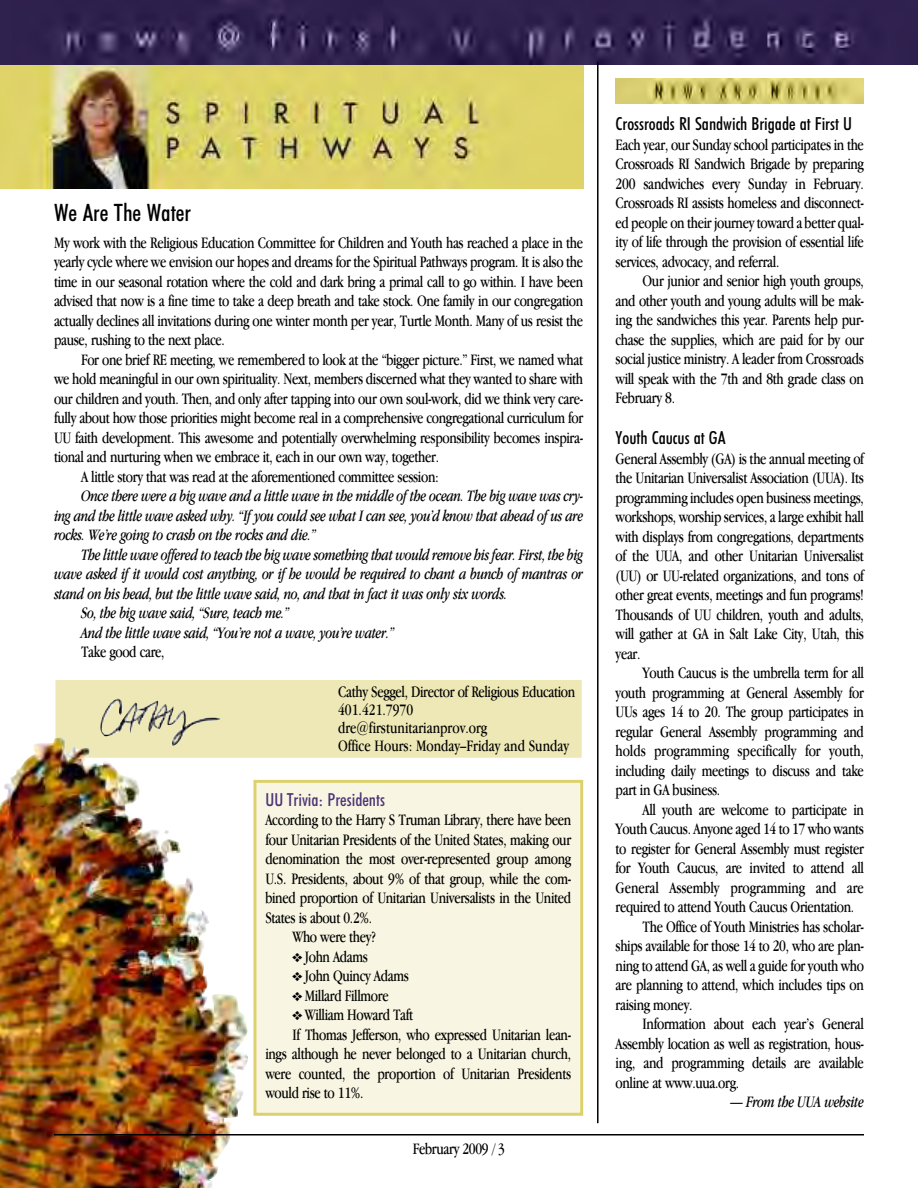
<style>
.page{position:relative;width:918px;height:1188px;background:#fff}
.page>*{position:absolute;margin:0;border:0;box-sizing:border-box;transform-origin:0 0}
.t1{font:24px "Futuri Condensed Regular SWFTE";color:#000}
.t2{font:18px "Futuri Condensed Regular SWFTE";color:#000}
.t3{font:18px "Futuri Condensed Regular SWFTE";color:#4c3476}
.t4{font:16.5px/19.5px "Garamand Condensed Regular SWFTE";letter-spacing:-.02em;color:#000;text-align:justify;scale:1.05 1}
.t5{font:16.5px/19.5px "Garamand Condensed Italic SWFTE";letter-spacing:-.02em;color:#000;text-align:justify;scale:1.05 1}
.t6{font:16.5px/18px "Garamand Condensed Regular SWFTE";color:#000;scale:1.05 1}
.s1{font-family:"Zingbats Regular Swfte"}
</style>
<div class="page">
<div style="left:56px;top:680px;width:526px;height:78px;background:#eee8b6"></div>
<div style="left:54px;top:678px;width:529px;height:81px;border:2px solid #fff"></div>
<img style="left:100px;top:698px;width:121px;height:39px">
<img style="left:0;top:737px;width:250px;height:451px">
<hr style="left:54px;top:1134px;width:810px;height:2px;background:#000">
<img style="left:0;top:65px;width:583px;height:124px">
<img style="left:12px;top:0;width:906px;height:65px">
<img style="left:0;top:0;width:12px;height:65px">
<hr style="left:597px;top:62px;width:2px;height:1061px;background:#000">
<img style="left:616px;top:78px;width:248px;height:26px">
<div style="left:256px;top:783px;width:324px;height:330px;background:#f8f6e2"></div>
<div style="left:253px;top:780px;width:330px;height:336px;border:3px solid #dcd16d"></div>
<h1 class="t1" style="left:54px;top:199px;width:139px">We Are The Water</h1>
<p class="t4" style="left:54px;top:233px;width:506px">My work with the Religious Education Committee for Children and Youth has reached a place in the yearly cycle where we envision our hopes and dreams for the Spiritual Pathways program. It is also the time in our seasonal rotation where the cold and dark bring a primal call to go within. I have been advised that now is a fine time to take a deep breath and take stock. One family in our congregation actually declines all invitations during one winter month per year, Turtle Month. Many of us resist the pause, rushing to the next place.</p>
<p class="t4" style="left:81px;top:350px;width:480px">For one brief RE meeting, we remembered to look at the “bigger picture.” First, we named what</p>
<p class="t4" style="left:54px;top:369px;width:505px">we hold meaningful in our own spirituality. Next, members discerned what they wanted to share with</p>
<p class="t4" style="left:54px;top:389px;width:505px">our children and youth. Then, and only after tapping into our own soul-work, did we think very care-</p>
<p class="t4" style="left:54px;top:408px;width:506px">fully about how those priorities might become real in a comprehensive congregational curriculum for</p>
<p class="t4" style="left:54px;top:428px;width:505px">UU faith development. This awesome and potentially overwhelming responsibility becomes inspira-</p>
<p class="t4" style="left:54px;top:447px;width:368px">tional and nurturing when we embrace it, each in our own way, together.</p>
<p class="t4" style="left:81px;top:467px;width:342px">A little story that was read at the aforementioned committee session:</p>
<p class="t5" style="left:54px;top:486px;width:506px;text-indent:27px">Once there were a big wave and a little wave in the middle of the ocean. The big wave was cry&shy;ing and the little wave asked why. “Ifyou could see what I can see, you’d know that ahead of us are rocks. We’re going to crash on the rocks and die.”</p>
<p class="t5" style="left:81px;top:545px;width:480px">The little wave offered to teach the big wave something that would remove hisfear. First, the big</p>
<p class="t5" style="left:54px;top:564px;width:506px">wave asked if it would cost anything, or if he would be required to chant a bunch of mantras or</p>
<p class="t5" style="left:54px;top:584px;width:433px">stand on his head, but the little wave said, no, and that in fact it was only six words.</p>
<p class="t5" style="left:81px;top:603px;width:200px">So, the big wave said, “Sure, teach me.”</p>
<p class="t5" style="left:81px;top:623px;width:300px">And the little wave said, “You’re not a wave, you’re water.”</p>
<p class="t4" style="left:81px;top:642px;width:81px">Take good care,</p>
<p class="t6" style="left:338px;top:682px;width:227px">Cathy Seggel, Director of Religious Education 401.421.7970<br>dre@firstunitarianprov.org<br>Office Hours: Monday–Friday and Sunday</p>
<p class="t3" style="left:265px;top:789px;width:121px">UU Trivia: Presidents</p>
<p class="t4" style="left:265px;top:810px;width:293px">According to the Harry S Truman Library, there have been</p>
<p class="t4" style="left:265px;top:829px;width:293px">four Unitarian Presidents of the United States, making our</p>
<p class="t4" style="left:265px;top:849px;width:293px">denomination the most over-represented group among</p>
<p class="t4" style="left:265px;top:868px;width:293px">U.S. Presidents, about 9% of that group, while the com-</p>
<p class="t4" style="left:265px;top:888px;width:293px">bined proportion of Unitarian Universalists in the United</p>
<p class="t4" style="left:265px;top:907px;width:103px">States is about 0.2%.</p>
<p class="t4" style="left:292px;top:927px;width:81px">Who were they?</p>
<p class="t4" style="left:292px;top:946px;width:73px"><span class="s1">v</span>John Adams</p>
<p class="t4" style="left:292px;top:966px;width:112px"><span class="s1">v</span> John Quincy Adams</p>
<p class="t4" style="left:292px;top:985px;width:93px"><span class="s1">v</span>Millard Fillmore</p>
<p class="t4" style="left:292px;top:1005px;width:117px"><span class="s1">v</span>William Howard Taft</p>
<p class="t4" style="left:292px;top:1024px;width:267px">If Thomas Jefferson, who expressed Unitarian lean-</p>
<p class="t4" style="left:265px;top:1044px;width:293px">ings although he never belonged to a Unitarian church,</p>
<p class="t4" style="left:265px;top:1063px;width:293px">were counted, the proportion of Unitarian Presidents</p>
<p class="t4" style="left:265px;top:1083px;width:95px">would rise to 11%.</p>
<p class="t4" style="left:413px;top:1138px;width:89px">February 2009 / 3</p>
<p class="t2" style="left:616px;top:114px;width:238px">Crossroads RI Sandwich Brigade at First U</p>
<p class="t4" style="left:616px;top:134px;width:238px">Each year, our Sunday school participates in the Crossroads RI Sandwich Brigade by preparing 200 sandwiches every Sunday in February.<br>Crossroads RI assists homeless and disconnect&shy;ed people on their journeytoward a better qual&shy;ity of life through the provision of essential life services, advocacy, and referral.</p>
<p class="t4" style="left:616px;top:271px;width:238px;text-indent:27px">Our junior and senior high youth groups, and other youth and young adults will be mak&shy;ing the sandwiches this year. Parents help pur&shy;chase the supplies, which are paid for by our social justice ministry. A leader from Crossroads will speak with the 7th and 8th grade class on February 8.</p>
<p class="t2" style="left:616px;top:427px;width:112px">Youth Caucus at GA</p>
<p class="t4" style="left:616px;top:448px;width:238px">General Assembly (GA) is the annual meeting of the Unitarian Universalist Association (UUA). Its programming includes open business meetings, workshops, worship services, a large exhibit hall with displays from congregations, departments of the UUA, and other Unitarian Universalist (UU) or UU-related organizations, and tons of other great events, meetings and fun programs!<br>Thousands of UU children, youth and adults, will gather at GA in Salt Lake City, Utah, this year.</p>
<p class="t4" style="left:616px;top:663px;width:238px;text-indent:27px">Youth Caucus is the umbrella term for all youth programming at General Assembly for UUs ages 14 to 20. The group participates in regular General Assembly programming and holds programming specifically for youth, including daily meetings to discuss and take part in GA business.</p>
<p class="t4" style="left:643px;top:799px;width:212px">All youth are welcome to participate in</p>
<p class="t4" style="left:616px;top:819px;width:238px">Youth Caucus. Anyone aged 14 to 17 who wants</p>
<p class="t4" style="left:616px;top:838px;width:238px">to register for General Assembly must register</p>
<p class="t4" style="left:616px;top:858px;width:238px">for Youth Caucus, are invited to attend all</p>
<p class="t4" style="left:616px;top:877px;width:238px">General Assembly programming and are</p>
<p class="t4" style="left:616px;top:897px;width:229px">required to attend Youth Caucus Orientation.</p>
<p class="t4" style="left:643px;top:916px;width:212px">The Office of Youth Ministries has scholar-</p>
<p class="t4" style="left:616px;top:936px;width:238px">ships available for those 14 to 20, who are plan-</p>
<p class="t4" style="left:616px;top:955px;width:238px">ning to attend GA, as well a guide for youth who</p>
<p class="t4" style="left:616px;top:975px;width:238px">are planning to attend, which includes tips on</p>
<p class="t4" style="left:616px;top:994px;width:75px">raising money.</p>
<p class="t4" style="left:643px;top:1014px;width:212px">Information about each year's General</p>
<p class="t4" style="left:616px;top:1033px;width:238px">Assembly location as well as registration, hous-</p>
<p class="t4" style="left:616px;top:1053px;width:238px">ing, and programming details are available</p>
<p class="t4" style="left:616px;top:1072px;width:119px">online at www.uua.org.</p>
<p class="t5" style="left:731px;top:1092px;width:129px">— From the UUA website</p>
</div>
